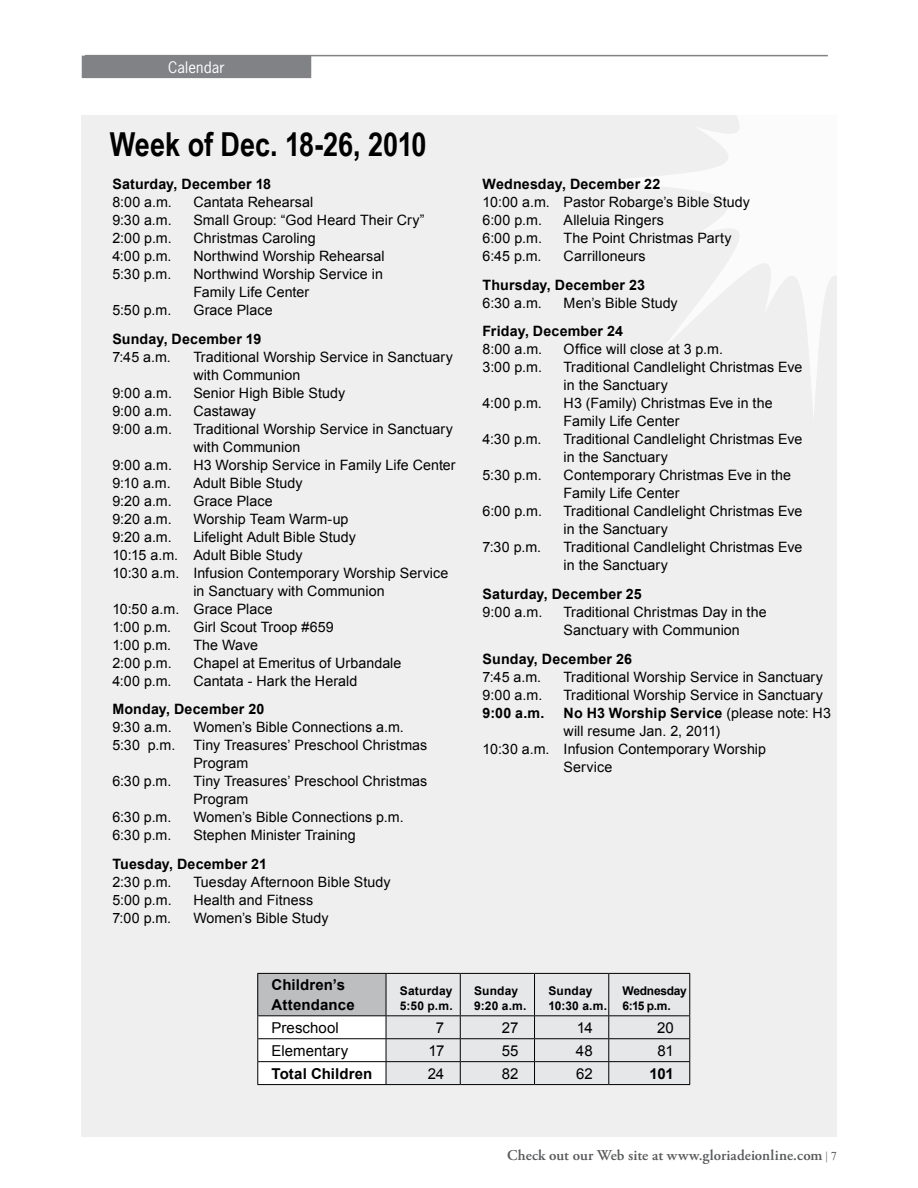
<style>
.page{position:relative;width:918px;height:1188px;background:#fff}
.page>*{position:absolute;margin:0;border:0;box-sizing:border-box;transform-origin:0 0}
.t1{font:700 33px "Arial Narrow";letter-spacing:-.005em;color:#000}
.t2{font:600 15px "Adobe Garamond Pro";letter-spacing:.005em;color:#58595b}
.t3{font:15px "Arial";letter-spacing:.005em;color:#000}
.t4{font:700 15px/19.5px "Arial";letter-spacing:.01em;color:#000}
.t5{font:15px "News Gothic Std";letter-spacing:.01em;color:#fff}
.t6{font:14.25px/18px "Arial";letter-spacing:.005em;color:#000}
.t7{font:700 14.25px "Arial";letter-spacing:.01em;color:#000}
.t8{font:700 12px/15px "Arial";letter-spacing:.015em;color:#000}
.t9{font:700 12px/15px "Arial";letter-spacing:-.025em;color:#000}
.s1{font-weight:400}
.s2{font-family:"Times New Roman";font-weight:400;font-size:12px}
</style>
<div class="page">
<div style="left:81px;top:116px;width:756px;height:1021px;background:#efeff0"></div>
<svg style="left:598px;top:54px;width:239px;height:360px"></svg>
<div style="left:82px;top:56px;width:228px;height:21px;background:#808285"></div>
<div style="left:82px;top:56px;width:229px;height:22px;border:2px solid #808285"></div>
<hr style="left:85px;top:55px;width:743px;height:1px;background:#808285">
<svg style="left:257px;top:973px;width:433px;height:111px"></svg>
<hr style="left:257px;top:1084px;width:129px;height:1px;background:#000">
<hr style="left:386px;top:1084px;width:74px;height:1px;background:#000">
<hr style="left:460px;top:1084px;width:75px;height:1px;background:#000">
<hr style="left:535px;top:1084px;width:74px;height:1px;background:#000">
<hr style="left:609px;top:1084px;width:81px;height:1px;background:#000">
<p class="t5" style="left:168px;top:57px;width:58px">Calendar</p>
<h1 class="t1" style="left:110px;top:119px;width:318px">Week of Dec. 18-26, 2010</h1>
<p class="t7" style="left:112px;top:175px;width:160px">Saturday, December 18</p>
<p class="t6" style="left:112px;top:193px;width:61px">8:00 a.m.</p>
<p class="t6" style="left:193px;top:193px;width:121px">Cantata Rehearsal</p>
<p class="t6" style="left:112px;top:211px;width:61px">9:30 a.m.</p>
<p class="t6" style="left:193px;top:211px;width:233px">Small Group: “God Heard Their Cry”</p>
<p class="t6" style="left:112px;top:229px;width:61px">2:00 p.m.</p>
<p class="t6" style="left:193px;top:229px;width:124px">Christmas Caroling</p>
<p class="t6" style="left:112px;top:247px;width:61px">4:00 p.m.</p>
<p class="t6" style="left:193px;top:247px;width:193px">Northwind Worship Rehearsal</p>
<p class="t6" style="left:112px;top:265px;width:60px">5:30 p.m.</p>
<p class="t6" style="left:193px;top:265px;width:191px">Northwind Worship Service in<br>Family Life Center</p>
<p class="t6" style="left:112px;top:301px;width:61px">5:50 p.m.</p>
<p class="t6" style="left:193px;top:301px;width:81px">Grace Place</p>
<p class="t7" style="left:112px;top:329px;width:150px">Sunday, December 19</p>
<p class="t6" style="left:112px;top:348px;width:60px">7:45 a.m.</p>
<p class="t6" style="left:193px;top:348px;width:261px">Traditional Worship Service in Sanctuary with Communion</p>
<p class="t6" style="left:112px;top:384px;width:61px">9:00 a.m.</p>
<p class="t6" style="left:193px;top:384px;width:153px">Senior High Bible Study</p>
<p class="t6" style="left:112px;top:402px;width:61px">9:00 a.m.</p>
<p class="t6" style="left:193px;top:402px;width:64px">Castaway</p>
<p class="t6" style="left:112px;top:420px;width:61px">9:00 a.m.</p>
<p class="t6" style="left:193px;top:420px;width:261px">Traditional Worship Service in Sanctuary with Communion</p>
<p class="t6" style="left:112px;top:456px;width:61px">9:00 a.m.</p>
<p class="t6" style="left:193px;top:456px;width:264px">H3 Worship Service in Family Life Center</p>
<p class="t6" style="left:112px;top:474px;width:60px">9:10 a.m.</p>
<p class="t6" style="left:193px;top:474px;width:111px">Adult Bible Study</p>
<p class="t6" style="left:112px;top:492px;width:61px">9:20 a.m.</p>
<p class="t6" style="left:193px;top:492px;width:81px">Grace Place</p>
<p class="t6" style="left:112px;top:510px;width:61px">9:20 a.m.</p>
<p class="t6" style="left:193px;top:510px;width:157px">Worship Team Warm-up</p>
<p class="t6" style="left:112px;top:528px;width:61px">9:20 a.m.</p>
<p class="t6" style="left:193px;top:528px;width:164px">Lifelight Adult Bible Study</p>
<p class="t6" style="left:112px;top:546px;width:192px">10:15 a.m. Adult Bible Study</p>
<p class="t6" style="left:112px;top:564px;width:338px">10:30 a.m. Infusion Contemporary Worship Service</p>
<p class="t6" style="left:193px;top:582px;width:193px">in Sanctuary with Communion</p>
<p class="t6" style="left:112px;top:600px;width:162px">10:50 a.m. Grace Place</p>
<p class="t6" style="left:112px;top:618px;width:60px">1:00 p.m.</p>
<p class="t6" style="left:193px;top:618px;width:142px">Girl Scout Troop #659</p>
<p class="t6" style="left:112px;top:636px;width:60px">1:00 p.m.</p>
<p class="t6" style="left:193px;top:636px;width:66px">The Wave</p>
<p class="t6" style="left:112px;top:654px;width:61px">2:00 p.m.</p>
<p class="t6" style="left:193px;top:654px;width:210px">Chapel at Emeritus of Urbandale</p>
<p class="t6" style="left:112px;top:672px;width:61px">4:00 p.m.</p>
<p class="t6" style="left:193px;top:672px;width:165px">Cantata - Hark the Herald</p>
<p class="t7" style="left:112px;top:700px;width:153px">Monday, December 20</p>
<p class="t6" style="left:112px;top:719px;width:61px">9:30 a.m.</p>
<p class="t6" style="left:193px;top:719px;width:212px">Women’s Bible Connections a.m.</p>
<p class="t6" style="left:112px;top:737px;width:64px">5:30 p.m.</p>
<p class="t6" style="left:193px;top:737px;width:235px">Tiny Treasures’ Preschool Christmas<br>Program</p>
<p class="t6" style="left:112px;top:773px;width:61px">6:30 p.m.</p>
<p class="t6" style="left:193px;top:773px;width:235px">Tiny Treasures’ Preschool Christmas<br>Program</p>
<p class="t6" style="left:112px;top:809px;width:61px">6:30 p.m.</p>
<p class="t6" style="left:193px;top:809px;width:212px">Women’s Bible Connections p.m.</p>
<p class="t6" style="left:112px;top:827px;width:61px">6:30 p.m.</p>
<p class="t6" style="left:193px;top:827px;width:164px">Stephen Minister Training</p>
<p class="t7" style="left:112px;top:855px;width:156px">Tuesday, December 21</p>
<p class="t6" style="left:112px;top:873px;width:61px">2:30 p.m.</p>
<p class="t6" style="left:193px;top:873px;width:199px">Tuesday Afternoon Bible Study</p>
<p class="t6" style="left:112px;top:891px;width:61px">5:00 p.m.</p>
<p class="t6" style="left:193px;top:891px;width:121px">Health and Fitness</p>
<p class="t6" style="left:112px;top:909px;width:60px">7:00 p.m.</p>
<p class="t6" style="left:193px;top:909px;width:137px">Women’s Bible Study</p>
<p class="t7" style="left:483px;top:174px;width:179px">Wednesday, December 22</p>
<p class="t6" style="left:483px;top:193px;width:269px">10:00 a.m. Pastor Robarge’s Bible Study<br>6:00 p.m.</p>
<p class="t6" style="left:564px;top:211px;width:102px">Alleluia Ringers</p>
<p class="t6" style="left:483px;top:229px;width:61px">6:00 p.m.</p>
<p class="t6" style="left:564px;top:229px;width:170px">The Point Christmas Party</p>
<p class="t6" style="left:483px;top:247px;width:60px">6:45 p.m.</p>
<p class="t6" style="left:564px;top:247px;width:84px">Carrilloneurs</p>
<p class="t7" style="left:483px;top:275px;width:164px">Thursday, December 23</p>
<p class="t6" style="left:483px;top:294px;width:61px">6:30 a.m.</p>
<p class="t6" style="left:564px;top:294px;width:116px">Men’s Bible Study</p>
<p class="t7" style="left:483px;top:322px;width:142px">Friday, December 24</p>
<p class="t6" style="left:483px;top:341px;width:61px">8:00 a.m.</p>
<p class="t6" style="left:564px;top:341px;width:161px">Office will close at 3 p.m.</p>
<p class="t6" style="left:483px;top:359px;width:61px">3:00 p.m.</p>
<p class="t6" style="left:564px;top:359px;width:240px">Traditional Candlelight Christmas Eve in the Sanctuary</p>
<p class="t6" style="left:483px;top:395px;width:61px">4:00 p.m.</p>
<p class="t6" style="left:564px;top:395px;width:210px">H3 (Family) Christmas Eve in the<br>Family Life Center</p>
<p class="t6" style="left:483px;top:431px;width:60px">4:30 p.m.</p>
<p class="t6" style="left:564px;top:431px;width:240px">Traditional Candlelight Christmas Eve in the Sanctuary</p>
<p class="t6" style="left:483px;top:467px;width:60px">5:30 p.m.</p>
<p class="t6" style="left:564px;top:467px;width:229px">Contemporary Christmas Eve in the<br>Family Life Center</p>
<p class="t6" style="left:483px;top:503px;width:61px">6:00 p.m.</p>
<p class="t6" style="left:564px;top:503px;width:240px">Traditional Candlelight Christmas Eve in the Sanctuary</p>
<p class="t6" style="left:483px;top:539px;width:60px">7:30 p.m.</p>
<p class="t6" style="left:564px;top:539px;width:240px">Traditional Candlelight Christmas Eve in the Sanctuary</p>
<p class="t7" style="left:483px;top:585px;width:161px">Saturday, December 25</p>
<p class="t6" style="left:483px;top:603px;width:61px">9:00 a.m.</p>
<p class="t6" style="left:564px;top:603px;width:205px">Traditional Christmas Day in the<br>Sanctuary with Communion</p>
<p class="t7" style="left:483px;top:650px;width:151px">Sunday, December 26</p>
<p class="t6" style="left:483px;top:668px;width:60px">7:45 a.m.</p>
<p class="t6" style="left:564px;top:668px;width:261px">Traditional Worship Service in Sanctuary</p>
<p class="t6" style="left:483px;top:686px;width:61px">9:00 a.m.</p>
<p class="t6" style="left:564px;top:686px;width:261px">Traditional Worship Service in Sanctuary</p>
<p class="t7" style="left:483px;top:704px;width:63px">9:00 a.m.</p>
<p class="t7" style="left:564px;top:704px;width:269px">No H3 Worship Service <span class="s1">(please note: H3</span></p>
<p class="t6" style="left:564px;top:722px;width:158px">will resume Jan. 2, 2011)</p>
<p class="t6" style="left:483px;top:740px;width:285px">10:30 a.m. Infusion Contemporary Worship</p>
<p class="t6" style="left:564px;top:758px;width:50px">Service</p>
<p class="t4" style="left:272px;top:976px;width:85px">Children’s<br>Attendance</p>
<p class="t8" style="left:400px;top:984px;width:54px">Saturday<br>5:50 p.m.</p>
<p class="t8" style="left:474px;top:984px;width:54px">Sunday<br>9:20 a.m.</p>
<p class="t8" style="left:548px;top:984px;width:60px">Sunday<br>10:30 a.m.</p>
<p class="t9" style="left:623px;top:984px;width:66px">Wednesday<br>6:15 p.m.</p>
<p class="t3" style="left:272px;top:1018px;width:69px">Preschool</p>
<p class="t3" style="left:436px;top:1018px;width:10px">7</p>
<p class="t3" style="left:502px;top:1018px;width:18px">27</p>
<p class="t3" style="left:577px;top:1018px;width:18px">14</p>
<p class="t3" style="left:657px;top:1018px;width:18px">20</p>
<p class="t3" style="left:272px;top:1041px;width:78px">Elementary</p>
<p class="t3" style="left:429px;top:1041px;width:17px">17</p>
<p class="t3" style="left:502px;top:1041px;width:18px">55</p>
<p class="t3" style="left:576px;top:1041px;width:18px">48</p>
<p class="t3" style="left:658px;top:1041px;width:18px">81</p>
<p class="t4" style="left:272px;top:1064px;width:102px">Total Children</p>
<p class="t3" style="left:428px;top:1063px;width:18px">24</p>
<p class="t3" style="left:502px;top:1063px;width:18px">82</p>
<p class="t3" style="left:576px;top:1063px;width:18px">62</p>
<p class="t4" style="left:649px;top:1064px;width:26px">101</p>
<p class="t2" style="left:507px;top:1147px;width:331px">Check out our Web site at www.gloriadeionline.com <span class="s2">| 7</span></p>
</div>
